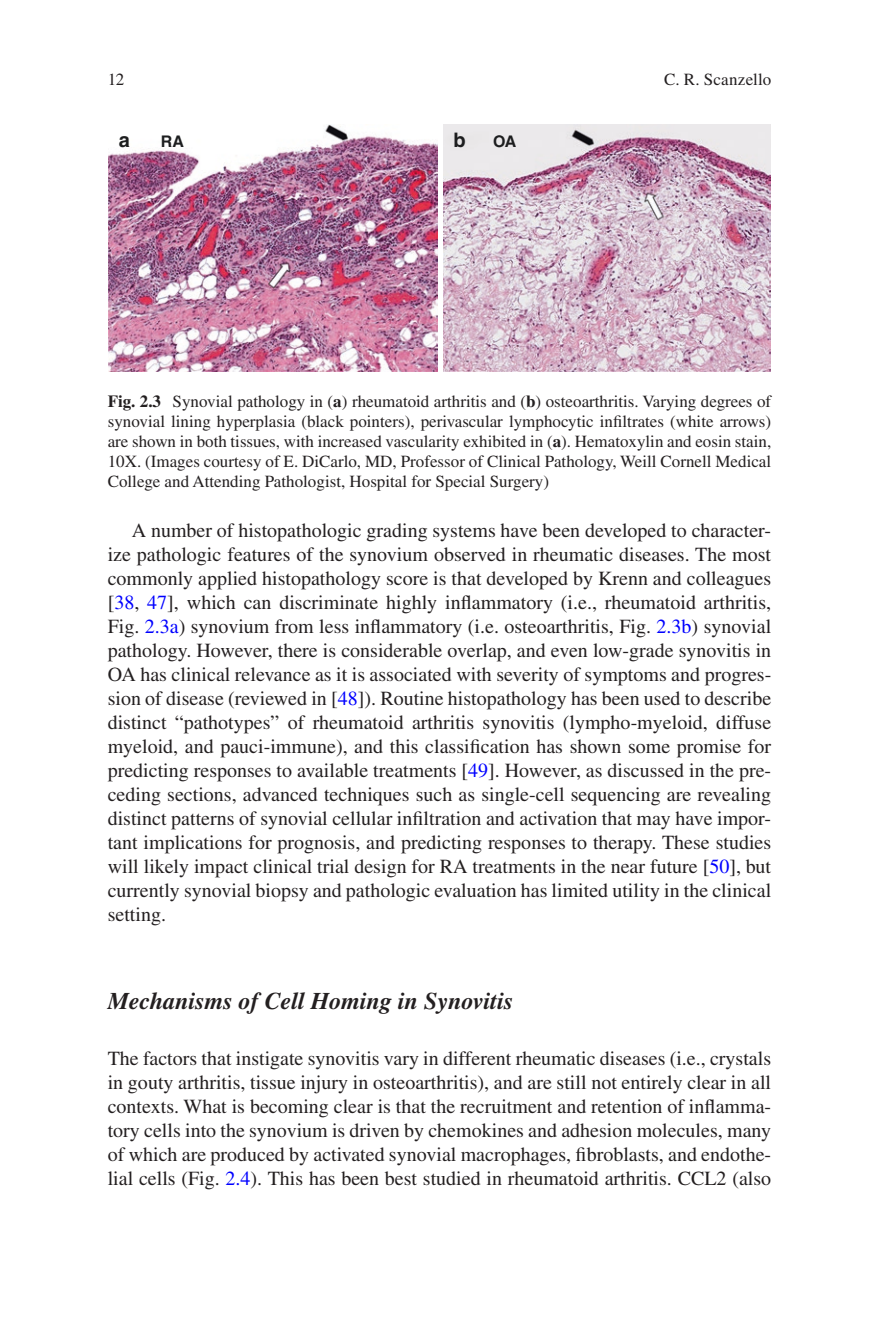
<style>
.page{position:relative;width:879px;height:1333px;background:#fff}
.page>*{position:absolute;margin:0;border:0;box-sizing:border-box;transform-origin:0 0}
.t1{font:italic 700 24px "Times LT Std";color:#231f20}
.t2{font:20px/24px "Times LT Std";color:#231f20;text-align:justify}
.t3{font:20px "Helvetica Bold 3";color:#1d1e1f}
.t4{font:17px/20px "Times LT Std";color:#231f20;text-align:justify}
.t5{font:17px "Times LT Std Roman 2";letter-spacing:.01em;color:#231f20}
.t6{font:16px "Helvetica Bold 3";color:#1d1e1f}
.s1{font-weight:700}
.s2{color:#00f}
</style>
<div class="page">
<img style="left:108px;top:124px;width:330px;height:247px">
<img style="left:443px;top:125px;width:328px;height:246px">
<p class="t4" style="left:108px;top:69px;width:18px">12</p>
<p class="t3" style="left:119px;top:127px;width:13px">a</p>
<p class="t6" style="left:161px;top:131px;width:25px">RA</p>
<p class="t3" style="left:453px;top:127px;width:14px">b</p>
<p class="t6" style="left:493px;top:131px;width:25px">OA</p>
<p class="t5" style="left:664px;top:70px;width:109px">C. R. Scanzello</p>
<p class="t4" style="left:108px;top:391px;width:665px"><span class="s1">Fig. 2.3</span> Synovial pathology in (<span class="s1">a</span>) rheumatoid arthritis and (<span class="s1">b</span>) osteoarthritis. Varying degrees of synovial lining hyperplasia (black pointers), perivascular lymphocytic infiltrates (white arrows) are shown in both tissues, with increased vascularity exhibited in (<span class="s1">a</span>). Hematoxylin and eosin stain, 10X. (Images courtesy of E. DiCarlo, MD, Professor of Clinical Pathology, Weill Cornell Medical College and Attending Pathologist, Hospital for Special Surgery)</p>
<p class="t2" style="left:108px;top:518px;width:665px;text-indent:24px">A number of histopathologic grading systems have been developed to character&shy;ize pathologic features of the synovium observed in rheumatic diseases. The most commonly applied histopathology score is that developed by Krenn and colleagues [<span class="s2">38</span>, <span class="s2">47</span>], which can discriminate highly inflammatory (i.e., rheumatoid arthritis, Fig. <span class="s2">2.3a</span>) synovium from less inflammatory (i.e. osteoarthritis, Fig. <span class="s2">2.3b</span>) synovial pathology. However, there is considerable overlap, and even low-grade synovitis in OA has clinical relevance as it is associated with severity of symptoms and progres&shy;sion of disease (reviewed in [<span class="s2">48</span>]). Routine histopathology has been used to describe distinct “pathotypes” of rheumatoid arthritis synovitis (lympho-myeloid, diffuse myeloid, and pauci-immune), and this classification has shown some promise for predicting responses to available treatments [<span class="s2">49</span>]. However, as discussed in the pre&shy;ceding sections, advanced techniques such as single-cell sequencing are revealing distinct patterns of synovial cellular infiltration and activation that may have impor&shy;tant implications for prognosis, and predicting responses to therapy. These studies will likely impact clinical trial design for RA treatments in the near future [<span class="s2">50</span>], but currently synovial biopsy and pathologic evaluation has limited utility in the clinical setting.</p>
<p class="t1" style="left:108px;top:986px;width:407px">Mechanisms of Cell Homing in Synovitis</p>
<p class="t2" style="left:108px;top:1046px;width:665px">The factors that instigate synovitis vary in different rheumatic diseases (i.e., crystals in gouty arthritis, tissue injury in osteoarthritis), and are still not entirely clear in all contexts. What is becoming clear is that the recruitment and retention of inflamma&shy;tory cells into the synovium is driven by chemokines and adhesion molecules, many of which are produced by activated synovial macrophages, fibroblasts, and endothe&shy;lial cells (Fig. <span class="s2">2.4</span>). This has been best studied in rheumatoid arthritis. CCL2 (also</p>
</div>
